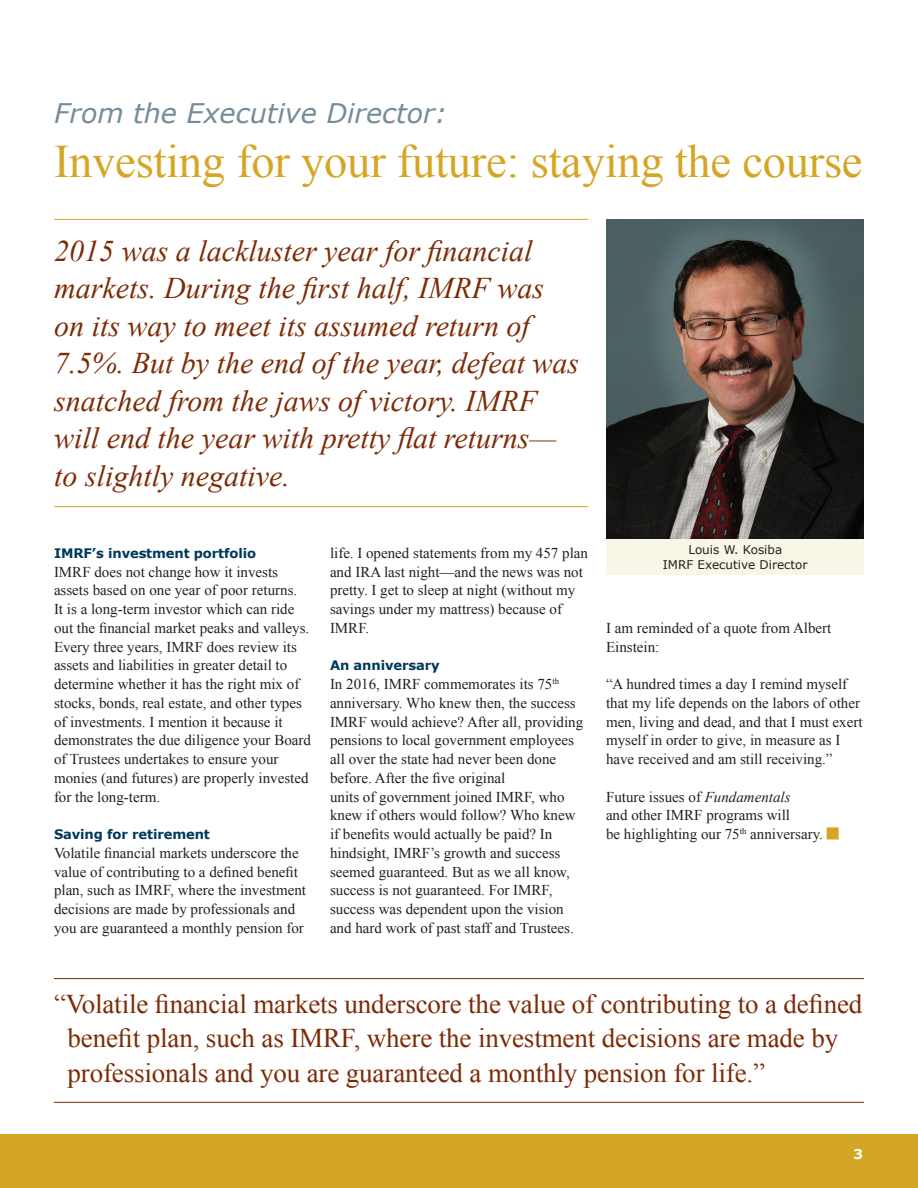
<style>
.page{position:relative;width:918px;height:1188px;background:#fff}
.page>*{position:absolute;margin:0;border:0;box-sizing:border-box;transform-origin:0 0}
.t1{font:46.5px "Times New Roman";letter-spacing:-.005em;color:#d5a626}
.t2{font:italic 30px/37.5px "Times New Roman";color:#7c2b06}
.Pull_quote_-_Green{font:27px/34.5px "Times New Roman";letter-spacing:-.005em;color:#7c2b06}
.t3{font:italic 27px "Verdana";color:#758c99}
.Story_Text{font:15px/18.8px "Times New Roman";color:#231f20}
.t4{font:700 13.5px "Verdana";color:#fff}
.Subhead_-_Dark_Blue{font:700 13.2px "Verdana";letter-spacing:-.01em;color:#00395c}
.Bullet_Text{font:12px "Verdana";color:#231f20}
.s1{font-style:italic}
</style>
<div class="page">
<div style="left:0;top:1134px;width:918px;height:54px;background:#d5a626"></div>
<hr style="left:54px;top:219px;width:534px;height:1px;background:#d5a626">
<img style="left:606px;top:219px;width:258px;height:321px">
<div style="left:606px;top:540px;width:258px;height:35px;background:#f9f6e7"></div>
<hr style="left:54px;top:506px;width:534px;height:1px;background:#d5a626">
<hr style="left:54px;top:978px;width:810px;height:1px;background:#7c2b06">
<hr style="left:54px;top:1102px;width:810px;height:1px;background:#7c2b06">
<p class="t3" style="left:54px;top:95px;width:395px">From the Executive Director:</p>
<p class="t1" style="left:54px;top:130px;width:810px">Investing for your future: staying the course</p>
<p class="t2" style="left:54px;top:231px;width:526px">2015 was a lackluster year for financial markets. During the first half, IMRF was on its way to meet its assumed return of 7.5%. But by the end of the year, defeat was snatched from the jaws of victory. IMRF will end the year with pretty flat returns— to slightly negative.</p>
<p class="Subhead_-_Dark_Blue" style="left:54px;top:544px;width:204px">IMRF’s investment portfolio</p>
<p class="Story_Text" style="left:54px;top:562px;width:259px">IMRF does not change how it invests assets based on one year of poor returns.<br>It is a long-term investor which can ride out the financial market peaks and valleys.<br>Every three years, IMRF does review its assets and liabilities in greater detail to determine whether it has the right mix of stocks, bonds, real estate, and other types of investments. I mention it because it demonstrates the due diligence your Board of Trustees undertakes to ensure your monies (and futures) are properly invested for the long-term.</p>
<p class="Subhead_-_Dark_Blue" style="left:54px;top:825px;width:157px">Saving for retirement</p>
<p class="Story_Text" style="left:54px;top:843px;width:254px">Volatile financial markets underscore the value of contributing to a defined benefit plan, such as IMRF, where the investment decisions are made by professionals and you are guaranteed a monthly pension for</p>
<p class="Story_Text" style="left:330px;top:543px;width:260px">life. I opened statements from my 457 plan and IRA last night—and the news was not pretty. I get to sleep at night (without my savings under my mattress) because of<br>IMRF.</p>
<p class="Subhead_-_Dark_Blue" style="left:330px;top:656px;width:111px">An anniversary</p>
<p class="Story_Text" style="left:330px;top:674px;width:255px">In 2016, IMRF commemorates its 75<sup>th </sup>anniversary. Who knew then, the success IMRF would achieve? After all, providing pensions to local government employees all over the state had never been done before. After the five original<br>units of government joined IMRF, who knew if others would follow? Who knew if benefits would actually be paid? In hindsight, IMRF’s growth and success seemed guaranteed. But as we all know, success is not guaranteed. For IMRF, success was dependent upon the vision and hard work of past staff and Trustees.</p>
<p class="Bullet_Text" style="left:688px;top:542px;width:95px">Louis W. Kosiba</p>
<p class="Bullet_Text" style="left:663px;top:557px;width:146px">IMRF Executive Director</p>
<p class="Story_Text" style="left:606px;top:618px;width:227px">I am reminded of a quote from Albert<br>Einstein:</p>
<p class="Story_Text" style="left:606px;top:674px;width:258px">“A hundred times a day I remind myself that my life depends on the labors of other men, living and dead, and that I must exert myself in order to give, in measure as I have received and am still receiving.”</p>
<p class="Story_Text" style="left:606px;top:787px;width:219px">Future issues of <span class="s1">Fundamentals<br></span>and other IMRF programs will<br>be highlighting our 75<sup>th</sup> anniversary.</p>
<p class="Pull_quote_-_Green" style="left:68px;top:986px;width:796px;text-indent:-14px">“Volatile financial markets underscore the value of contributing to a defined benefit plan, such as IMRF, where the investment decisions are made by professionals and you are guaranteed a monthly pension for life.”</p>
<p class="t4" style="left:853px;top:1144px;width:11px">3</p>
</div>
